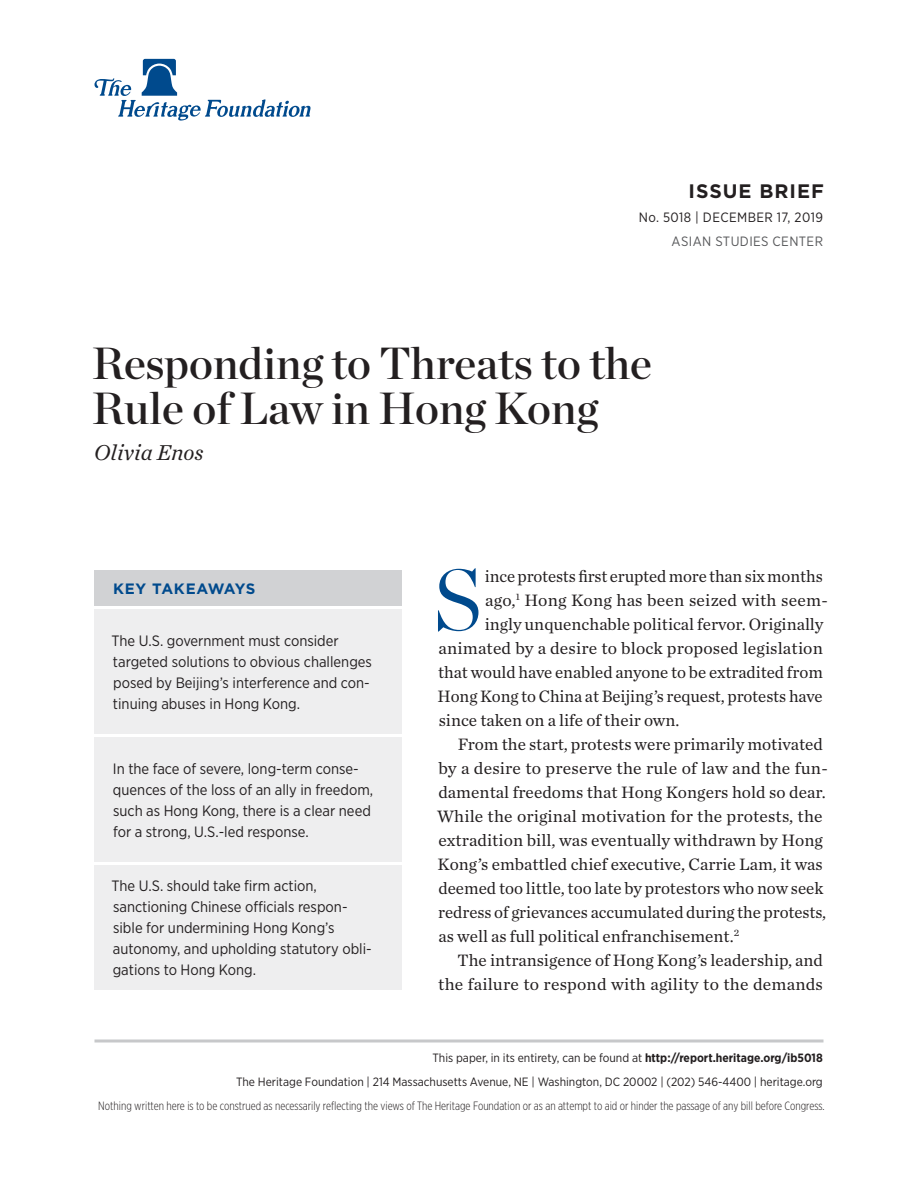
<style>
.page{position:relative;width:918px;height:1188px;background:#fff}
.page>*{position:absolute;margin:0;border:0;box-sizing:border-box;transform-origin:0 0}
.Body_Text___DROP_CAP{font:300 86.1px "Chronicle Display";color:#004a8d}
.Paper_Title{font:45px/45px "Chronicle Display Semi";color:#231f20}
.Byline{font:italic 22.5px "Chronicle Text G1";color:#231f20}
.t1{font:700 19.5px "Gotham";letter-spacing:.05em;color:#231f20}
.Body_Text{font:17.25px/24px "Chronicle Text G1";color:#231f20}
.Body_Text___DROP_CAP-2{font:17.25px "Chronicle Text G1";color:#231f20}
.Key_Takeaways{font:15px/21px "Gotham Narrow";color:#231f20}
.Key_Takeaways___HEAD{font:700 15px "Gotham";letter-spacing:.03em;color:#004a8d}
.t2{font:13.5px "Gotham Narrow";letter-spacing:.03em;color:#231f20}
.t3{font:13.5px "Gotham Narrow";letter-spacing:.03em;color:#57585a}
.t4{font:12px/24px "Gotham Narrow";color:#231f20;text-align:right}
.t5{font:300 12px "Gotham X Narrow";color:#231f20}
.s1{font-weight:700}
</style>
<div class="page">
<hr style="left:94px;top:1040px;width:730px;height:2px;background:#c7c8ca">
<svg style="left:94px;top:59px;width:216px;height:62px"></svg>
<div style="left:94px;top:609px;width:308px;height:125px;background:#eeeeef"></div>
<div style="left:94px;top:570px;width:308px;height:36px;background:#d1d2d4"></div>
<div style="left:94px;top:737px;width:308px;height:125px;background:#eeeeef"></div>
<div style="left:94px;top:865px;width:308px;height:125px;background:#eeeeef"></div>
<p class="t1" style="left:689px;top:178px;width:137px">ISSUE BRIEF</p>
<p class="t2" style="left:639px;top:209px;width:186px">No. 5018 | December 17, 2019</p>
<p class="t3" style="left:672px;top:233px;width:144px">ASIAN STUDIES CENTER</p>
<p class="Paper_Title" style="left:92px;top:338px;width:562px">Responding to Threats to the<br>Rule of Law in Hong Kong</p>
<p class="Byline" style="left:94px;top:436px;width:111px">Olivia Enos</p>
<p class="Key_Takeaways___HEAD" style="left:113px;top:579px;width:144px">KEY TAKEAWAYS</p>
<p class="Key_Takeaways" style="left:112px;top:630px;width:262px">The U.S. government must consider targeted solutions to obvious challenges posed by Beijing’s interference and con&shy;tinuing abuses in Hong Kong.</p>
<p class="Key_Takeaways" style="left:113px;top:758px;width:262px">In the face of severe, long-term conse&shy;quences of the loss of an ally in freedom, such as Hong Kong, there is a clear need for a strong, U.S.-led response.</p>
<p class="Key_Takeaways" style="left:112px;top:875px;width:262px">The U.S. should take firm action, sanctioning Chinese officials respon&shy;sible for undermining Hong Kong’s autonomy, and upholding statutory obli&shy;gations to Hong Kong.</p>
<p class="Body_Text___DROP_CAP" style="left:433px;top:534px;width:51px">S</p>
<p class="Body_Text___DROP_CAP-2" style="left:485px;top:563px;width:339px">ince protests first erupted more than six months</p>
<p class="Body_Text___DROP_CAP-2" style="left:485px;top:587px;width:344px">ago,<sup>1</sup> Hong Kong has been seized with seem-</p>
<p class="Body_Text___DROP_CAP-2" style="left:485px;top:611px;width:340px">ingly unquenchable political fervor. Originally</p>
<p class="Body_Text___DROP_CAP-2" style="left:439px;top:635px;width:386px">animated by a desire to block proposed legislation</p>
<p class="Body_Text___DROP_CAP-2" style="left:438px;top:659px;width:386px">that would have enabled anyone to be extradited from</p>
<p class="Body_Text___DROP_CAP-2" style="left:438px;top:683px;width:387px">Hong Kong to China at Beijing’s request, protests have</p>
<p class="Body_Text___DROP_CAP-2" style="left:439px;top:707px;width:242px">since taken on a life of their own.</p>
<p class="Body_Text" style="left:437px;top:731px;width:392px;text-indent:21px">From the start, protests were primarily motivated by a desire to preserve the rule of law and the fun&shy;damental freedoms that Hong Kongers hold so dear.<br>While the original motivation for the protests, the extradition bill, was eventually withdrawn by Hong Kong’s embattled chief executive, Carrie Lam, it was deemed too little, too late by protestors who now seek redress of grievances accumulated during the protests, as well as full political enfranchisement.<sup>2</sup></p>
<p class="Body_Text" style="left:438px;top:947px;width:386px;text-align:right">The intransigence of Hong Kong’s leadership, and the failure to respond with agility to the demands</p>
<p class="t4" style="left:236px;top:1046px;width:588px">This paper, in its entirety, can be found at <span class="s1">http://report.heritage.org/ib5018<br></span>The Heritage Foundation | 214 Massachusetts Avenue, NE | Washington, DC 20002 | (202) 546-4400 | heritage.org</p>
<p class="t5" style="left:98px;top:1099px;width:728px">Nothing written here is to be construed as necessarily reflecting the views of The Heritage Foundation or as an attempt to aid or hinder the passage of any bill before Congress.</p>
</div>
